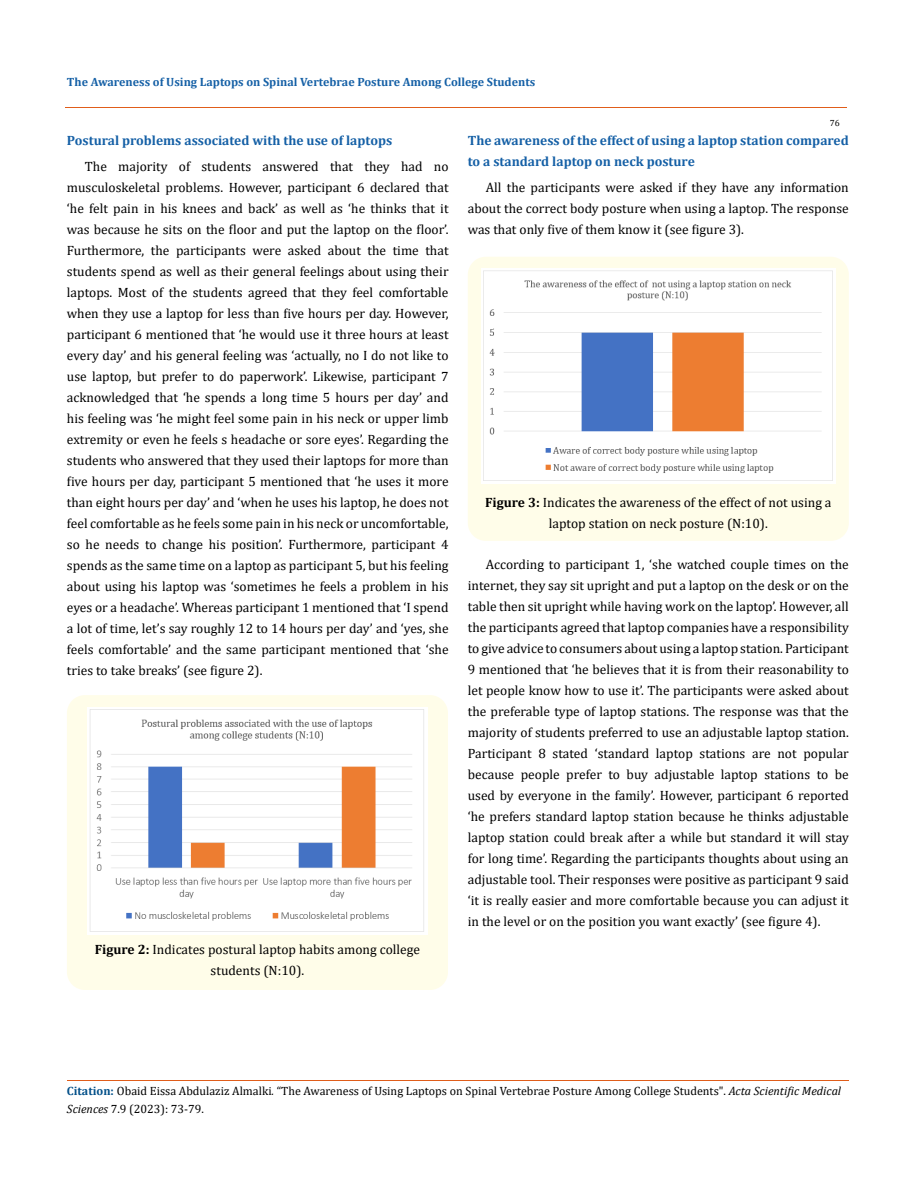
<style>
.page{position:relative;width:917px;height:1188px;background:#fff}
.page>*{position:absolute;margin:0;border:0;box-sizing:border-box;transform-origin:0 0}
.t1{font:13.5px/21px "Cambria";color:#000;text-align:justify}
.t2{font:700 13.5px/21px "Cambria";color:#1560a6}
.t3{font:12px/18px "Cambria";color:#000}
.t4{font:700 12px "Cambria";color:#1560a6}
.t5{font:9px "Cambria";color:#000}
.s1{font-weight:700}
.s2{font-weight:700;color:#035089}
.s3{font-style:italic}
</style>
<div class="page">
<div style="left:67px;top:695px;width:381px;height:295px;background:#fffde9;border-radius:18px"></div>
<img style="left:87px;top:707px;width:340px;height:228px">
<div style="left:468px;top:257px;width:380px;height:284px;background:#fffde9;border-radius:18px"></div>
<img style="left:481px;top:268px;width:354px;height:216px">
<hr style="left:65px;top:108px;width:782px;height:1px;background:#e05d1a">
<hr style="left:67px;top:1080px;width:781px;height:1px;background:#e05d1a">
<p class="t4" style="left:67px;top:73px;width:470px">The Awareness of Using Laptops on Spinal Vertebrae Posture Among College Students</p>
<p class="t5" style="left:829px;top:118px;width:11px">76</p>
<p class="t2" style="left:67px;top:130px;width:327px">Postural problems associated with the use of laptops</p>
<p class="t1" style="left:67px;top:156px;width:383px;text-indent:18px">The majority of students answered that they had no musculoskeletal problems. However, participant 6 declared that ‘he felt pain in his knees and back’ as well as ‘he thinks that it was because he sits on the floor and put the laptop on the floor’.<br>Furthermore, the participants were asked about the time that students spend as well as their general feelings about using their laptops. Most of the students agreed that they feel comfortable when they use a laptop for less than five hours per day. However, participant 6 mentioned that ‘he would use it three hours at least every day’ and his general feeling was ‘actually, no I do not like to use laptop, but prefer to do paperwork’. Likewise, participant 7 acknowledged that ‘he spends a long time 5 hours per day’ and his feeling was ‘he might feel some pain in his neck or upper limb extremity or even he feels s headache or sore eyes’. Regarding the students who answered that they used their laptops for more than five hours per day, participant 5 mentioned that ‘he uses it more than eight hours per day’ and ‘when he uses his laptop, he does not feel comfortable as he feels some pain in his neck or uncomfortable, so he needs to change his position’. Furthermore, participant 4 spends as the same time on a laptop as participant 5, but his feeling about using his laptop was ‘sometimes he feels a problem in his eyes or a headache’. Whereas participant 1 mentioned that ‘I spend a lot of time, let’s say roughly 12 to 14 hours per day’ and ‘yes, she feels comfortable’ and the same participant mentioned that ‘she tries to take breaks’ (see figure 2).</p>
<p class="t1" style="left:95px;top:939px;width:327px;text-align:center"><span class="s1">Figure 2:</span> Indicates postural laptop habits among college students (N:10).</p>
<p class="t2" style="left:468px;top:130px;width:382px">The awareness of the effect of using a laptop station compared to a standard laptop on neck posture</p>
<p class="t1" style="left:468px;top:177px;width:382px;text-indent:18px">All the participants were asked if they have any information about the correct body posture when using a laptop. The response was that only five of them know it (see figure 3).</p>
<p class="t1" style="left:485px;top:492px;width:348px;text-align:center"><span class="s1">Figure 3:</span> Indicates the awareness of the effect of not using a laptop station on neck posture (N:10).</p>
<p class="t1" style="left:468px;top:554px;width:382px;text-indent:18px">According to participant 1, ‘she watched couple times on the internet, they say sit upright and put a laptop on the desk or on the table then sit upright while having work on the laptop’. However, all the participants agreed that laptop companies have a responsibility to give advice to consumers about using a laptop station. Participant 9 mentioned that ‘he believes that it is from their reasonability to let people know how to use it’. The participants were asked about the preferable type of laptop stations. The response was that the majority of students preferred to use an adjustable laptop station.<br>Participant 8 stated ‘standard laptop stations are not popular because people prefer to buy adjustable laptop stations to be used by everyone in the family’. However, participant 6 reported ‘he prefers standard laptop station because he thinks adjustable laptop station could break after a while but standard it will stay for long time’. Regarding the participants thoughts about using an adjustable tool. Their responses were positive as participant 9 said ‘it is really easier and more comfortable because you can adjust it in the level or on the position you want exactly’ (see figure 4).</p>
<p class="t3" style="left:67px;top:1082px;width:775px"><span class="s2">Citation:</span> Obaid Eissa Abdulaziz Almalki<span class="s3">.</span> “The Awareness of Using Laptops on Spinal Vertebrae Posture Among College Students". <span class="s3">Acta Scientific Medical<br>Sciences</span> 7.9 (2023): 73-79.</p>
</div>
